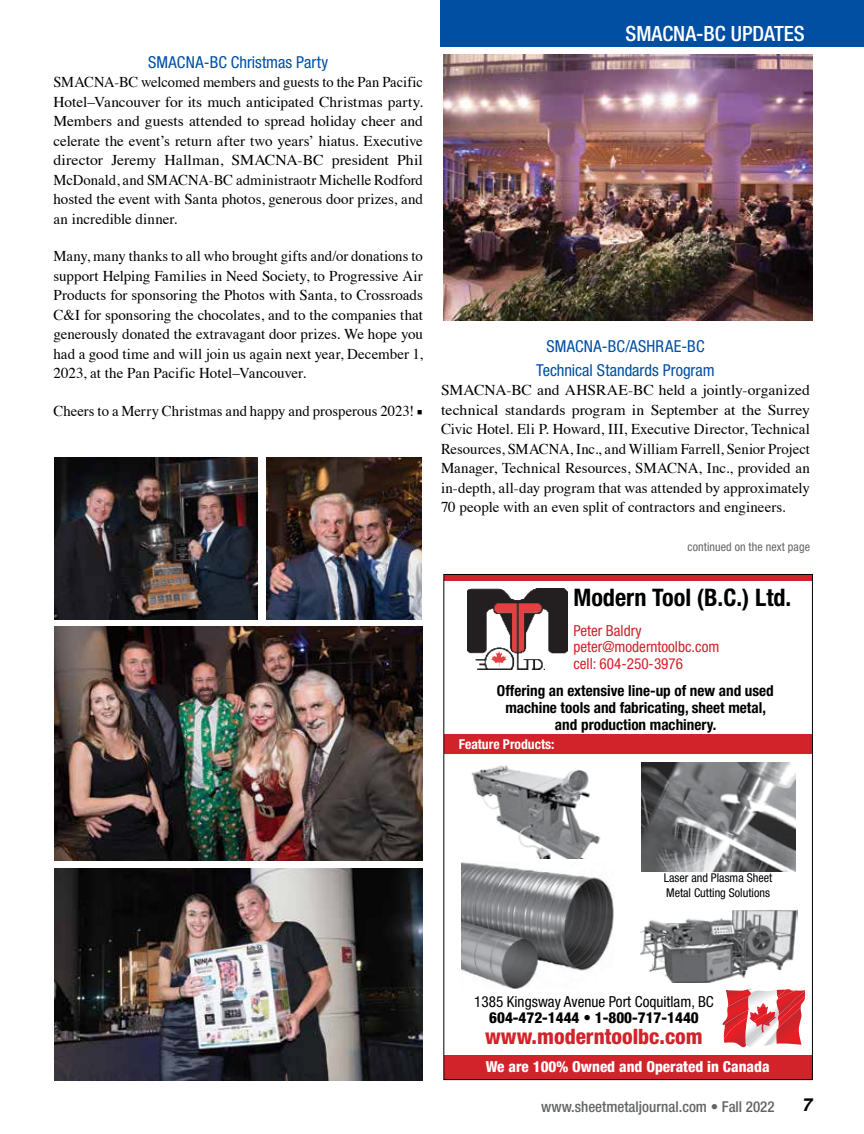
<style>
.page{position:relative;width:864px;height:1134px;background:#fff}
.page>*{position:absolute;margin:0;border:0;box-sizing:border-box;transform-origin:0 0}
.t1{font:700 condensed 24.15px "Helvetica Neue LT Std";color:#000}
.t2{font:800 condensed 21.3px "Helvetica Neue LT Std";color:#d2232a}
.t3{font:500 condensed 21px "Helvetica Neue LT Std";color:#fff}
.t4{font:italic 700 18px "Helvetica Neue LT Std";color:#000}
.t5{font:condensed 16.5px/24px "Helvetica Neue LT Std";letter-spacing:.005em;color:#004fa3;text-align:center}
.t6{font:700 condensed 15.15px/16.6px "Helvetica Neue LT Std";color:#000;text-align:center}
.t7{font:condensed 15.15px/16.5px "Helvetica Neue LT Std";color:#d2232a}
.t8{font:condensed 15.15px "Helvetica Neue LT Std";color:#000}
.t9{font:800 condensed 15.15px "Helvetica Neue LT Std";color:#fff}
.t10{font:800 condensed 15.15px "Helvetica Neue LT Std";color:#000}
.t11{font:15px/19.5px "Times";color:#000;text-align:justify}
.t12{font:15px/19.5px "Times";color:#000;text-align:justify;scale:1.04 1}
.t13{font:500 condensed 15px "Helvetica Neue LT Std";color:#636466}
.t14{font:700 condensed 13.65px "Helvetica Neue LT Std";color:#fff}
.t15{font:condensed 12.15px/15.1px "Helvetica Neue";color:#000}
.t16{font:condensed 12px "Helvetica Neue LT Std";letter-spacing:.01em;color:#636466}
.s1{font-family:"Minion Pro"}
</style>
<div class="page">
<div style="left:440px;top:0;width:424px;height:47px;background:#004fa3"></div>
<div style="left:444px;top:1056px;width:368px;height:24px;background:#d2232a"></div>
<img style="left:468px;top:589px;width:99px;height:80px">
<svg style="left:723px;top:988px;width:82px;height:60px"></svg>
<div style="left:444px;top:734px;width:368px;height:20px;background:#d2232a"></div>
<div style="left:444px;top:574px;width:368px;height:7px;background:#d2232a"></div>
<img style="left:641px;top:762px;width:154px;height:109px">
<img style="left:640px;top:909px;width:158px;height:74px">
<img style="left:471px;top:765px;width:130px;height:94px">
<img style="left:461px;top:862px;width:153px;height:127px">
<img style="left:443px;top:54px;width:370px;height:266px">
<img style="left:54px;top:457px;width:203px;height:163px">
<img style="left:266px;top:457px;width:156px;height:163px">
<img style="left:54px;top:627px;width:369px;height:234px">
<img style="left:55px;top:868px;width:368px;height:212px">
<p class="t5" style="left:148px;top:50px;width:182px">SMACNA-BC Christmas Party</p>
<p class="t11" style="left:53px;top:71px;width:371px">SMACNA-BC welcomed members and guests to the Pan Pacific Hotel–Vancouver for its much anticipated Christmas party.<br>Members and guests attended to spread holiday cheer and celerate the event’s return after two years’ hiatus. Executive director Jeremy Hallman, SMACNA-BC president Phil McDonald, and SMACNA-BC administraotr Michelle Rodford hosted the event with Santa photos, generous door prizes, and an incredible dinner.</p>
<p class="t11" style="left:53px;top:245px;width:371px">Many, many thanks to all who brought gifts and/or donations to support Helping Families in Need Society, to Progressive Air Products for sponsoring the Photos with Santa, to Crossroads C&amp;I for sponsoring the chocolates, and to the companies that generously donated the extravagant door prizes. We hope you had a good time and will join us again next year, December 1, 2023, at the Pan Pacific Hotel–Vancouver.</p>
<p class="t11" style="left:53px;top:400px;width:371px">Cheers to a Merry Christmas and happy and prosperous 2023! <span class="s1">■</span></p>
<h3 class="t3" style="left:625px;top:21px;width:181px">SMACNA-BC UPDATES</h3>
<p class="t5" style="left:536px;top:334px;width:180px">SMACNA-BC/ASHRAE-BC<br>Technical Standards Program</p>
<p class="t12" style="left:441px;top:379px;width:356px">SMACNA-BC and AHSRAE-BC held a jointly-organized technical standards program in September at the Surrey Civic Hotel. Eli P. Howard, III, Executive Director, Technical Resources, SMACNA, Inc., and William Farrell, Senior Project Manager, Technical Resources, SMACNA, Inc., provided an in-depth, all-day program that was attended by approximately 70 people with an even split of contractors and engineers.</p>
<p class="t16" style="left:687px;top:540px;width:124px">continued on the next page</p>
<h1 class="t1" style="left:573px;top:583px;width:220px">Modern Tool (B.C.) Ltd.</h1>
<p class="t7" style="left:573px;top:622px;width:148px">Peter Baldry peter@moderntoolbc.com cell: 604-250-3976</p>
<p class="t6" style="left:497px;top:682px;width:278px">Offering an extensive line-up of new and used machine tools and fabricating, sheet metal, and production machinery.</p>
<p class="t14" style="left:459px;top:736px;width:97px">Feature Products:</p>
<p class="t15" style="left:664px;top:870px;width:110px">Laser and Plasma Sheet<br>Metal Cutting Solutions</p>
<p class="t8" style="left:474px;top:993px;width:241px">1385 Kingsway Avenue Port Coquitlam, BC</p>
<p class="t10" style="left:489px;top:1009px;width:211px">604-472-1444 • 1-800-717-1440</p>
<h2 class="t2" style="left:485px;top:1024px;width:219px">www.moderntoolbc.com</h2>
<p class="t9" style="left:486px;top:1058px;width:285px">We are 100% Owned and Operated in Canada</p>
<p class="t13" style="left:541px;top:1098px;width:235px">www.sheetmetaljournal.com • Fall 2022</p>
<p class="t4" style="left:803px;top:1093px;width:12px">7</p>
</div>
